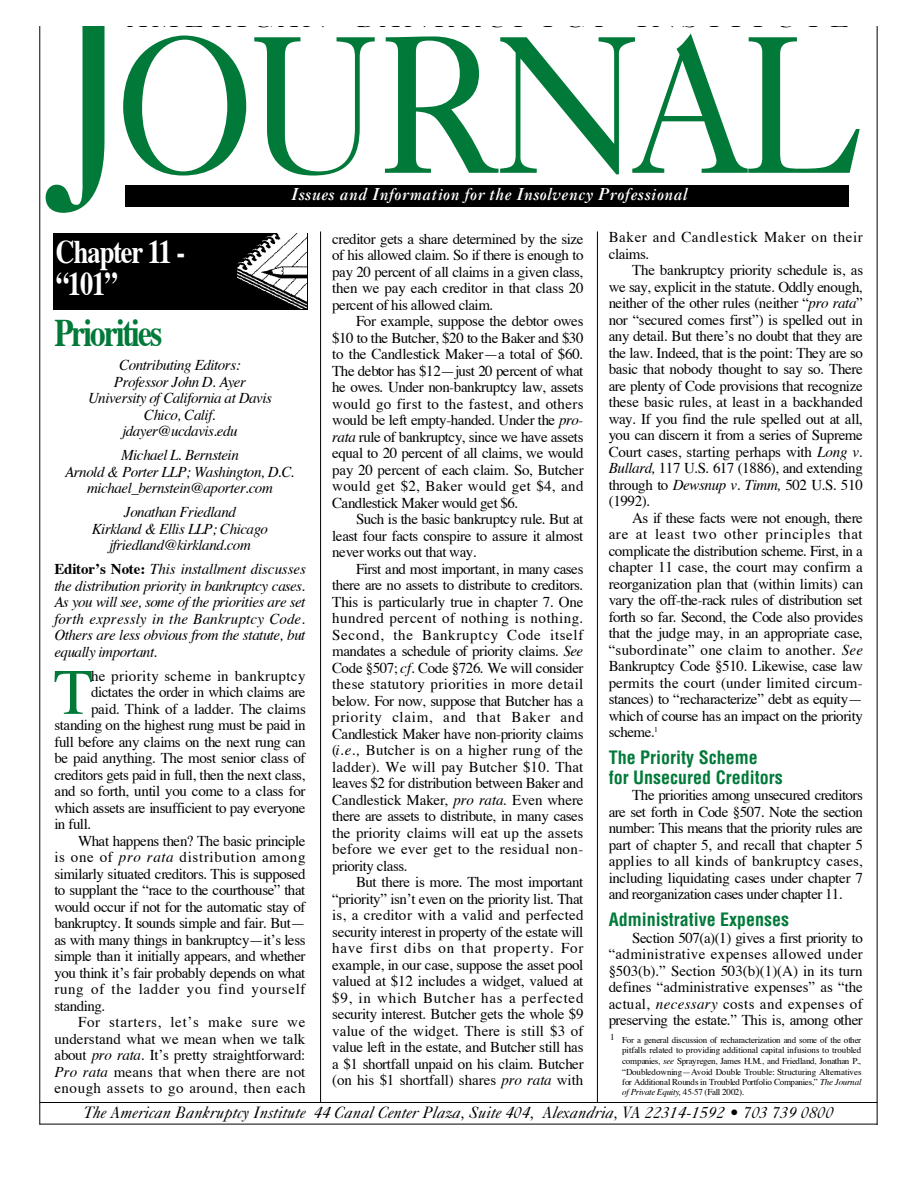
<style>
.page{position:relative;width:918px;height:1188px;background:#fff}
.page>*{position:absolute;margin:0;border:0;box-sizing:border-box;transform-origin:0 0}
.t1{font:196.35px "Caslon Five Forty";color:#007939;scale:.9 1}
.t2{font:64.8px "Times";color:#007939}
.t3{font:700 39px "Times";letter-spacing:-.06em;color:#007939;scale:.8 1}
.t4{font:700 33px/31.7px "Times";letter-spacing:-.04em;color:#fff;scale:.8 1}
.t5{font:700 condensed 18px/19.5px "Helvetica";color:#007939}
.t6{font:italic 16.5px "Caslon Five Forty";color:#000}
.t7{font:italic 16.5px "Caslon Three";letter-spacing:.03em;color:#fff}
.t8{font:15px/16.5px "Times";letter-spacing:-.02em;color:#000;text-align:justify}
.t9{font:italic 15px/16.5px "Times";letter-spacing:-.03em;color:#000;text-align:center}
.t10{font:15px/16.5px "Times";letter-spacing:.035em;color:#000}
.t11{font:15px "Times";letter-spacing:.05em;color:#000}
.t12{font:15px "Times";color:#000}
.t13{font:15px "Times";letter-spacing:-.04em;color:#000}
.t14{font:15px "Times";letter-spacing:.015em;color:#000}
.t15{font:15px "Times";letter-spacing:.03em;color:#000}
.t16{font:15px "Times";letter-spacing:.045em;color:#000}
.t17{font:9px/10.5px "Times";letter-spacing:-.02em;color:#000;text-align:justify}
.s1{font-size:242.4px}
.s2{font-weight:700;font-style:normal}
.s3{font-style:italic}
</style>
<div class="page">
<hr style="left:597px;top:231px;width:1px;height:872px;background:#000">
<div style="left:126px;top:185px;width:723px;height:22px;background:#000"></div>
<hr style="left:40px;top:1102px;width:837px;height:1px;background:#000">
<hr style="left:40px;top:1124px;width:837px;height:1px;background:#000">
<hr style="left:40px;top:27px;width:1px;height:1098px;background:#000">
<hr style="left:877px;top:27px;width:1px;height:1098px;background:#000">
<hr style="left:320px;top:231px;width:1px;height:872px;background:#000">
<div style="left:53px;top:233px;width:254px;height:77px;background:#000"></div>
<img style="left:237px;top:233px;width:69px;height:76px">
<h1 class="t1" style="left:47px;top:36px;width:912px"><span class="s1">J</span>O URNA L</h1>
<p class="t7" style="left:291px;top:188px;width:398px">Issues and Information for the Insolvency Professional</p>
<h3 class="t4" style="left:56px;top:239px;width:163px">Chapter 11 - “ 1 0 1 ”</h3>
<h3 class="t3" style="left:54px;top:317px;width:136px">P r io r itie s</h3>
<p class="t9" style="left:88px;top:358px;width:185px">Contributing Editors:<br>Professor John D. Ayer<br>University of California at Davis<br>Chico, Calif.<br>jd a y e r@ u c d a v is.e d u</p>
<p class="t9" style="left:65px;top:448px;width:231px">Michael L. Bernstein<br>Arnold &amp; Porter LLP; Washington, D.C. m ic h a e l_ b e rn ste in @ a p o rte r.c o m</p>
<p class="t9" style="left:92px;top:505px;width:178px">Jonathan Friedland<br>Kirkland &amp; Ellis LLP; Chicago jfrie d la n d @ k irk la n d .c o m</p>
<p class="t9" style="left:54px;top:562px;width:253px;text-align:justify"><span class="s2">Editor’s Note:</span> This installment discusses the distribution priority in bankruptcy cases.<br>As you will see, some of the priorities are set forth expressly in the Bankruptcy Code.<br>Others are less obvious from the statute, but equally important.</p>
<h2 class="t2" style="left:54px;top:665px;width:41px">T</h2>
<p class="t15" style="left:91px;top:670px;width:216px">he priority scheme in bankruptcy</p>
<p class="t8" style="left:91px;top:685px;width:216px">dictates the order in which claims are</p>
<p class="t12" style="left:91px;top:703px;width:216px">paid. Think of a ladder. The claims</p>
<p class="t8" style="left:54px;top:718px;width:253px">standing on the highest rung must be paid in</p>
<p class="t8" style="left:54px;top:735px;width:253px">full before any claims on the next rung can</p>
<p class="t8" style="left:54px;top:751px;width:253px">be paid anything. The most senior class of</p>
<p class="t8" style="left:54px;top:768px;width:253px">creditors gets paid in full, then the next class,</p>
<p class="t8" style="left:54px;top:784px;width:253px">and so forth, until you come to a class for</p>
<p class="t8" style="left:54px;top:801px;width:253px">which assets are insufficient to pay everyone</p>
<p class="t8" style="left:54px;top:817px;width:38px">in full.</p>
<p class="t8" style="left:78px;top:834px;width:229px">What happens then? The basic principle</p>
<p class="t11" style="left:54px;top:851px;width:253px">is one of <span class="s3">pro rata</span> distribution among</p>
<p class="t8" style="left:54px;top:867px;width:253px">similarly situated creditors. This is supposed</p>
<p class="t8" style="left:54px;top:883px;width:253px">to supplant the “race to the courthouse” that</p>
<p class="t8" style="left:54px;top:900px;width:253px">would occur if not for the automatic stay of</p>
<p class="t8" style="left:54px;top:916px;width:253px">bankruptcy. It sounds simple and fair. But—</p>
<p class="t8" style="left:54px;top:933px;width:253px">as with many things in bankruptcy—it’s less</p>
<p class="t8" style="left:54px;top:949px;width:253px">simple than it initially appears, and whether</p>
<p class="t13" style="left:54px;top:967px;width:253px">you think it’s fair probably depends on what</p>
<p class="t11" style="left:54px;top:983px;width:253px">rung of the ladder you find yourself</p>
<p class="t8" style="left:54px;top:999px;width:52px">sta n d in g .</p>
<p class="t16" style="left:78px;top:1016px;width:229px">For starters, let’s make sure we</p>
<p class="t12" style="left:54px;top:1032px;width:253px">understand what we mean when we talk</p>
<p class="t8" style="left:54px;top:1048px;width:253px">about <span class="s3">pro rata.</span> It’s pretty straightforward:</p>
<p class="t14" style="left:54px;top:1066px;width:253px"><span class="s3">Pro rata</span> means that when there are not</p>
<p class="t10" style="left:54px;top:1081px;width:253px">enough assets to go around, then each</p>
<p class="t8" style="left:332px;top:232px;width:253px">creditor gets a share determined by the size of his allowed claim. So if there is enough to pay 20 percent of all claims in a given class, then we pay each creditor in that class 20 percent of his allowed claim.</p>
<p class="t8" style="left:332px;top:314px;width:253px;text-indent:24px">For example, suppose the debtor owes $10 to the Butcher, $20 to the Baker and $30 to the Candlestick Maker—a total of $60.<br>The debtor has $12—just 20 percent of what he owes. Under non-bankruptcy law, assets would go first to the fastest, and others would be left empty-handed. Under the <span class="s3">p ro - ra ta</span> rule of bankruptcy, since we have assets equal to 20 percent of all claims, we would pay 20 percent of each claim. So, Butcher would get $2, Baker would get $4, and Candlestick Maker would get $6.</p>
<p class="t8" style="left:332px;top:512px;width:253px;text-indent:24px">Such is the basic bankruptcy rule. But at least four facts conspire to assure it almost never works out that way.</p>
<p class="t8" style="left:332px;top:562px;width:253px;text-indent:24px">First and most important, in many cases there are no assets to distribute to creditors.<br>This is particularly true in chapter 7. One hundred percent of nothing is nothing.<br>Second, the Bankruptcy Code itself mandates a schedule of priority claims. <span class="s3">S e e </span>Code §507; <span class="s3">c f.</span> Code §726. We will consider these statutory priorities in more detail below. For now, suppose that Butcher has a priority claim, and that Baker and Candlestick Maker have non-priority claims (<span class="s3">i.e .,</span> Butcher is on a higher rung of the ladder). We will pay Butcher $10. That leaves $2 for distribution between Baker and Candlestick Maker, <span class="s3">pro rata.</span> Even where there are assets to distribute, in many cases the priority claims will eat up the assets before we ever get to the residual non&shy;priority class.</p>
<p class="t8" style="left:332px;top:875px;width:253px;text-indent:24px">But there is more. The most important “priority” isn’t even on the priority list. That is, a creditor with a valid and perfected security interest in property of the estate will have first dibs on that property. For example, in our case, suppose the asset pool valued at $12 includes a widget, valued at $9, in which Butcher has a perfected security interest. Butcher gets the whole $9 value of the widget. There is still $3 of value left in the estate, and Butcher still has a $1 shortfall unpaid on his claim. Butcher (on his $1 shortfall) shares <span class="s3">pro rata</span> w ith</p>
<p class="t10" style="left:609px;top:230px;width:256px">Baker and Candlestick Maker on their c la im s.</p>
<p class="t8" style="left:609px;top:263px;width:256px;text-indent:23px">The bankruptcy priority schedule is, as we say, explicit in the statute. Oddly enough, neither of the other rules (neither “<span class="s3">pro rata</span>” nor “secured comes first”) is spelled out in any detail. But there’s no doubt that they are the law. Indeed, that is the point: They are so basic that nobody thought to say so. There are plenty of Code provisions that recognize these basic rules, at least in a backhanded way. If you find the rule spelled out at all, you can discern it from a series of Supreme Court cases, starting perhaps with <span class="s3">Long v.<br>B u lla rd ,</span> 117 U.S. 617 (1886), and extending through to <span class="s3">Dewsnup v. Timm,</span> 502 U.S. 510 (1 9 9 2 ).</p>
<p class="t8" style="left:609px;top:511px;width:256px;text-indent:23px">As if these facts were not enough, there are at least two other principles that complicate the distribution scheme. First, in a chapter 11 case, the court may confirm a reorganization plan that (within limits) can vary the off-the-rack rules of distribution set forth so far. Second, the Code also provides that the judge may, in an appropriate case, “subordinate” one claim to another. <span class="s3">S e e </span>Bankruptcy Code §510. Likewise, case law permits the court (under limited circum&shy;stances) to “recharacterize” debt as equity— which of course has an impact on the priority sc h e m e .<sup>1</sup></p>
<p class="t5" style="left:609px;top:749px;width:175px">The Priority Scheme<br>for Unsecured Creditors</p>
<p class="t8" style="left:609px;top:788px;width:256px;text-indent:23px">The priorities among unsecured creditors are set forth in Code §507. Note the section number: This means that the priority rules are part of chapter 5, and recall that chapter 5 applies to all kinds of bankruptcy cases, including liquidating cases under chapter 7 and reorganization cases under chapter 11.</p>
<p class="t5" style="left:609px;top:911px;width:182px">Administrative Expenses</p>
<p class="t8" style="left:609px;top:931px;width:256px;text-indent:23px">Section 507(a)(1) gives a first priority to “administrative expenses allowed under §503(b).” Section 503(b)(1)(A) in its turn defines “administrative expenses” as “the actual, <span class="s3">n e c e s s a r y</span> costs and expenses of preserving the estate.” This is, among other</p>
<p class="t17" style="left:622px;top:1035px;width:241px;text-indent:-12px">1 For a general discussion of recharacterization and some of the other pitfalls related to providing additional capital infusions to troubled companies, <span class="s3">se e</span> Sprayregen, James H.M., and Friedland, Jonathan P., “Doubledowning—Avoid Double Trouble: Structuring Alternatives for Additional Rounds in Troubled Portfolio Companies,” <span class="s3">The Journal of Private Equity,</span> 45-57 (Fall 2002).</p>
<p class="t6" style="left:84px;top:1107px;width:752px">The American Bankruptcy Institute 44 Canal Center Plaza, Suite 404, Alexandria, VA 22314-1592 • 703 739 0800</p>
</div>
